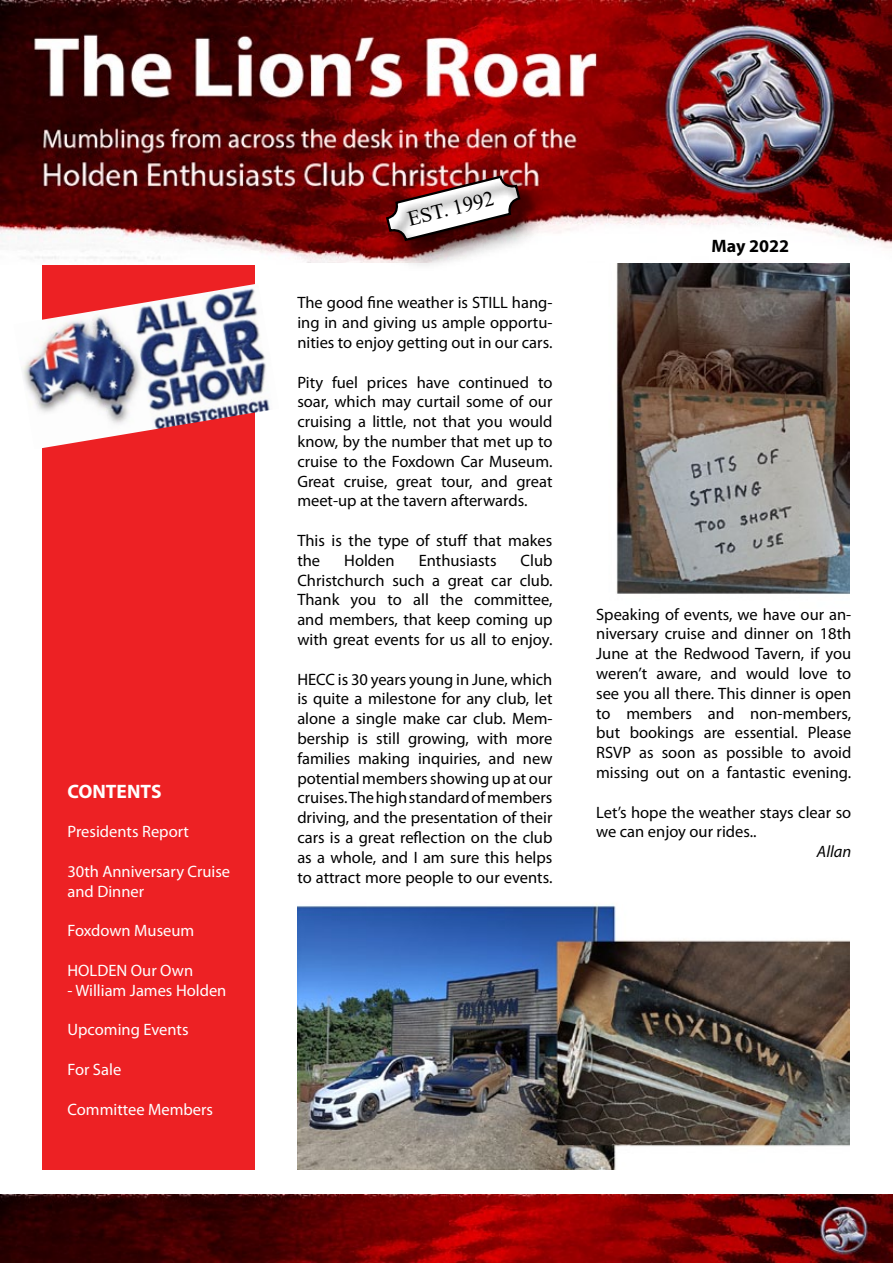
<style>
.page{position:relative;width:893px;height:1263px;background:#fff}
.page>*{position:absolute;margin:0;border:0;box-sizing:border-box;transform-origin:0 0}
.t1{font:21px "Times New Roman";color:#000}
.t2{font:700 19.5px "Myriad Pro";color:#fff}
.t3{font:700 18px "Myriad Pro";color:#000}
.t4{font:16.5px/19.8px "Myriad Pro";color:#000;text-align:justify}
.t5{font:16.5px/19.8px "Myriad Pro";color:#fff}
.t6{font:italic 16.5px "Myriad Pro";color:#000}
</style>
<div class="page">
<img style="left:0;top:1194px;width:893px;height:69px">
<img style="left:0;top:0;width:891px;height:264px">
<div style="left:43px;top:265px;width:212px;height:904px;background:#ed2124"></div>
<img style="left:298px;top:264px;width:551px;height:905px">
<div style="left:375px;top:164px;width:178px;height:109px;background:#000;opacity:.75"></div>
<div style="left:389px;top:178px;width:149px;height:81px;background:#000;opacity:.75"></div>
<img style="left:385px;top:168px;width:137px;height:75px">
<img style="left:23px;top:284px;width:247px;height:165px">
<p class="t2" style="left:68px;top:778px;width:96px">CONTENTS</p>
<p class="t5" style="left:68px;top:822px;width:123px">Presidents Report</p>
<p class="t5" style="left:68px;top:861px;width:164px">30th Anniversary Cruise and Dinner</p>
<p class="t5" style="left:68px;top:921px;width:128px">Foxdown Museum</p>
<p class="t5" style="left:68px;top:960px;width:127px">HOLDEN Our Own</p>
<p class="t5" style="left:68px;top:980px;width:160px">- William James Holden</p>
<p class="t5" style="left:68px;top:1020px;width:123px">Upcoming Events</p>
<p class="t5" style="left:68px;top:1059px;width:55px">For Sale</p>
<p class="t5" style="left:68px;top:1099px;width:147px">Committee Members</p>
<p class="t1" style="left:404px;top:205px;width:90px;rotate:-14deg">EST. 1992</p>
<p class="t4" style="left:297px;top:293px;width:257px">The good fine weather is STILL hang&shy;ing in and giving us ample opportu&shy;nities to enjoy getting out in our cars.</p>
<p class="t4" style="left:297px;top:372px;width:257px">Pity fuel prices have continued to soar, which may curtail some of our cruising a little, not that you would know, by the number that met up to cruise to the Foxdown Car Museum.<br>Great cruise, great tour, and great meet-up at the tavern afterwards.</p>
<p class="t4" style="left:297px;top:530px;width:257px">This is the type of stuff that makes the</p>
<p class="t4" style="left:297px;top:550px;width:257px;text-indent:223px">Club Christchurch such a great car club.<br>Thank you to all the committee, and members, that keep coming up with great events for us all to enjoy.</p>
<p class="t4" style="left:297px;top:669px;width:257px">HECC is 30 years young in June, which is quite a milestone for any club, let alone a single make car club. Mem&shy;bership is still growing, with more families making inquiries, and new potential members showing up at our cruises. The high standard of members driving, and the presentation of their cars is a great reflection on the club as a whole, and I am sure this helps to attract more people to our events.</p>
<p class="t4" style="left:344px;top:550px;width:52px">Holden</p>
<p class="t4" style="left:419px;top:550px;width:79px">Enthusiasts</p>
<p class="t3" style="left:712px;top:234px;width:79px">May 2022</p>
<p class="t4" style="left:596px;top:604px;width:257px">Speaking of events, we have our an&shy;niversary cruise and dinner on 18th June at the Redwood Tavern, if you weren’t aware, and would love to see you all there. This dinner is open to members and non-members, but bookings are essential. Please RSVP as soon as possible to avoid missing out on a fantastic evening.</p>
<p class="t4" style="left:596px;top:802px;width:257px">Let’s hope the weather stays clear so we can enjoy our rides..</p>
<p class="t6" style="left:817px;top:841px;width:36px">Allan</p>
</div>
